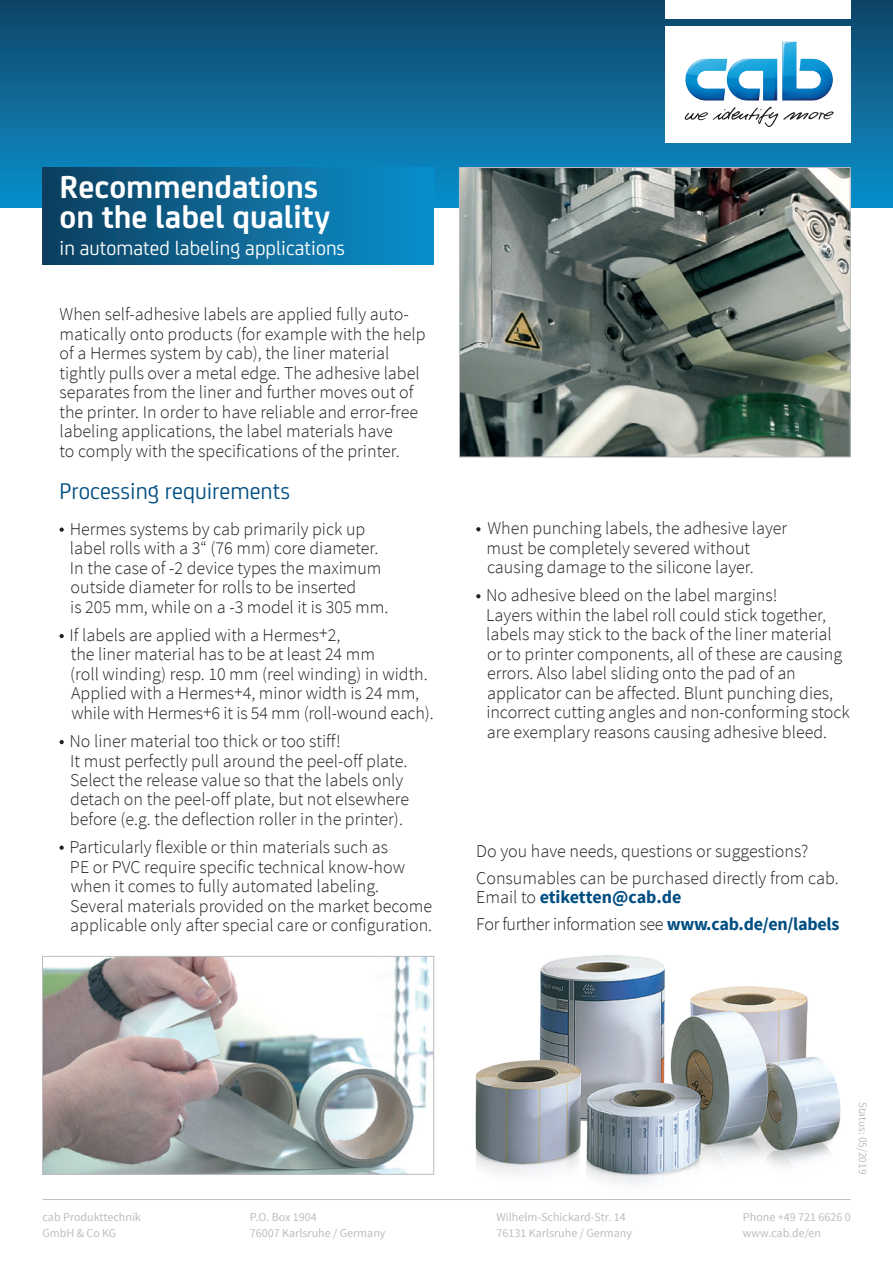
<style>
.page{position:relative;width:893px;height:1263px;background:#fff}
.page>*{position:absolute;margin:0;border:0;box-sizing:border-box;transform-origin:0 0}
.t1{font:700 33.75px/30px "CA Sans";color:#fff}
.t2{font:24px "CA Sans";color:#004e82}
.t3{font:21px "CA Sans";color:#fff}
.t4{font:300 18px/19.5px "Source Sans Pro";color:#231f20}
.t5{font:700 18px/27px "Source Sans Pro";color:#004e82}
.t6{font:12px/16.5px "Source Sans Pro";color:#bcbdc0}
.t7{font:11.25px "Source Sans Pro";color:#bcbdc0}
.s1{font-weight:300;color:#231f20}
</style>
<div class="page">
<div style="left:0;top:0;width:893px;height:207px;background:linear-gradient(to bottom,#104567,#0e90cc)"></div>
<hr style="left:43px;top:1199px;width:807px;height:1px;background:#bcbdc0">
<div style="left:664px;top:26px;width:186px;height:116px;background:#fff"></div>
<img style="left:685px;top:41px;width:148px;height:60px">
<svg style="left:685px;top:107px;width:149px;height:20px"></svg>
<div style="left:664px;top:0;width:186px;height:19px;background:#fff"></div>
<img style="left:461px;top:169px;width:387px;height:286px">
<div style="left:459px;top:167px;width:391px;height:290px;border:1px solid #bcbdc0"></div>
<img style="left:44px;top:958px;width:388px;height:214px">
<div style="left:42px;top:956px;width:392px;height:218px;border:1px solid #bcbdc0"></div>
<img style="left:475px;top:955px;width:366px;height:231px">
<div style="left:43px;top:168px;width:390px;height:97px;background:linear-gradient(to right,#103f5f,#0b90cd)"></div>
<svg style="left:60px;top:527px;width:4px;height:5px"></svg>
<svg style="left:60px;top:634px;width:4px;height:4px"></svg>
<svg style="left:60px;top:740px;width:4px;height:4px"></svg>
<svg style="left:60px;top:845px;width:4px;height:5px"></svg>
<svg style="left:476px;top:527px;width:4px;height:4px"></svg>
<svg style="left:476px;top:594px;width:4px;height:4px"></svg>
<h1 class="t1" style="left:60px;top:170px;width:272px">Recommendations on the label quality</h1>
<p class="t3" style="left:60px;top:233px;width:287px">in automated labeling applications</p>
<p class="t4" style="left:60px;top:304px;width:367px">When self-adhesive labels are applied fully auto&shy;matically onto products (for example with the help of a Hermes system by cab), the liner material tightly pulls over a metal edge. The adhesive label separates from the liner and further moves out of the printer. In order to have reliable and error-free labeling applications, the label materials have<br>to comply with the specifications of the printer.</p>
<h2 class="t2" style="left:60px;top:474px;width:232px">Processing requirements</h2>
<p class="t4" style="left:70px;top:519px;width:320px">Hermes systems by cab primarily pick up label rolls with a 3“ (76 mm) core diameter.<br>In the case of -2 device types the maximum outside diameter for rolls to be inserted<br>is 205 mm, while on a -3 model it is 305 mm.</p>
<p class="t4" style="left:70px;top:625px;width:365px">f labels are applied with a Hermes+2,<br>the liner material has to be at least 24 mm<br>(roll winding) resp. 10 mm (reel winding) in width.<br>Applied with a Hermes+4, minor width is 24 mm, while with Hermes+6 it is 54 mm (roll-wound each).</p>
<p class="t4" style="left:69px;top:731px;width:341px">No liner material too thick or too stiff!<br>It must perfectly pull around the peel-off plate.<br>Select the release value so that the labels only detach on the peel-off plate, but not elsewhere before (e.g. the deflection roller in the printer).</p>
<p class="t4" style="left:69px;top:837px;width:364px">Particularly flexible or thin materials such as<br>PE or PVC require specific technical know-how when it comes to fully automated labeling.<br>Several materials provided on the market become applicable only after special care or configuration.</p>
<p class="t4" style="left:486px;top:518px;width:302px">When punching labels, the adhesive layer must be completely severed without causing damage to the silicone layer.</p>
<p class="t4" style="left:486px;top:585px;width:365px">No adhesive bleed on the label margins!<br>Layers within the label roll could stick together, labels may stick to the back of the liner material or to printer components, all of these are causing errors. Also label sliding onto the pad of an applicator can be affected. Blunt punching dies, incorrect cutting angles and non-conforming stock are exemplary reasons causing adhesive bleed.</p>
<p class="t4" style="left:476px;top:838px;width:364px;line-height:27px">Do you have needs, questions or suggestions?<br>Consumables can be purchased directly from cab.</p>
<p class="t5" style="left:476px;top:885px;width:365px"><span class="s1">Email to</span> etiketten@cab.de<br><span class="s1">For further information see</span> www.cab.de/en/labels</p>
<p class="t7" style="left:870px;top:1102px;width:74px;rotate:90deg">Status: 05/2019</p>
<p class="t6" style="left:43px;top:1208px;width:100px">cab Produkttechnik<br>GmbH &amp; Co KG</p>
<p class="t6" style="left:250px;top:1208px;width:137px">P.O. Box 1904<br>76007 Karlsruhe / Germany</p>
<p class="t6" style="left:743px;top:1208px;width:109px">Phone +49 721 6626 0 www.cab.de/en</p>
<p class="t6" style="left:496px;top:1208px;width:137px">Wilhelm-Schickard-Str. 14<br>76131 Karlsruhe / Germany</p>
</div>
